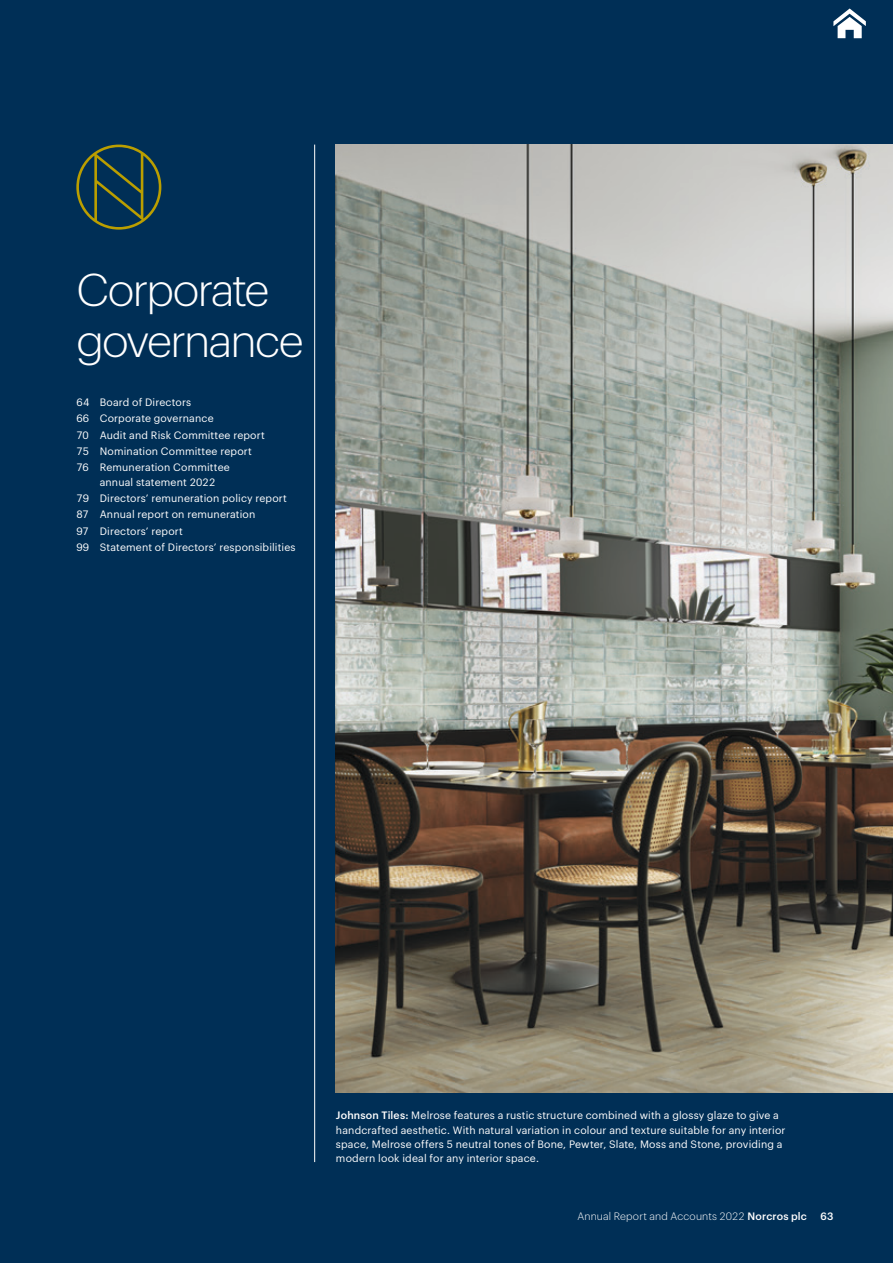
<style>
.page{position:relative;width:893px;height:1263px;background:#002f56}
.page>*{position:absolute;margin:0;border:0;box-sizing:border-box;transform-origin:0 0}
.t1{font:300 45px/51px "Graphik";letter-spacing:-.04em;color:#fff}
.t2{font:10.5px/16.4px "Graphik";letter-spacing:.015em;color:#fff}
.t3{font:300 10.5px "Graphik";letter-spacing:.015em;color:#fff}
.t4{font:500 10.5px "Graphik";color:#fff}
.s1{font-weight:500}
</style>
<div class="page">
<img style="left:336px;top:145px;width:557px;height:948px">
<svg style="left:76px;top:145px;width:85px;height:85px"></svg>
<hr style="left:314px;top:145px;width:1px;height:1017px;background:#fff">
<svg style="left:833px;top:9px;width:33px;height:29px"></svg>
<h1 class="t1" style="left:76px;top:261px;width:229px">Corporate governance</h1>
<p class="t2" style="left:76px;top:393px;width:190px">64 Board of Directors<br>66 Corporate governance<br>70 Audit and Risk Committee report<br>75 Nomination Committee report<br>76 Remuneration Committee</p>
<p class="t2" style="left:76px;top:473px;width:221px;text-indent:23px">annual statement 2022<br>79 Directors’ remuneration policy report 87 Annual report on remuneration<br>97 Directors’ report<br>99 Statement of Directors’ responsibilities</p>
<p class="t2" style="left:336px;top:1107px;width:451px;line-height:14.2px"><span class="s1">Johnson Tiles:</span> Melrose features a rustic structure combined with a glossy glaze to give a handcrafted aesthetic. With natural variation in colour and texture suitable for any interior space, Melrose offers 5 neutral tones of Bone, Pewter, Slate, Moss and Stone, providing a modern look ideal for any interior space.</p>
<p class="t3" style="left:577px;top:1209px;width:231px">Annual Report and Accounts 2022 <span class="s1">Norcros plc</span></p>
<p class="t4" style="left:820px;top:1209px;width:14px">63</p>
</div>
